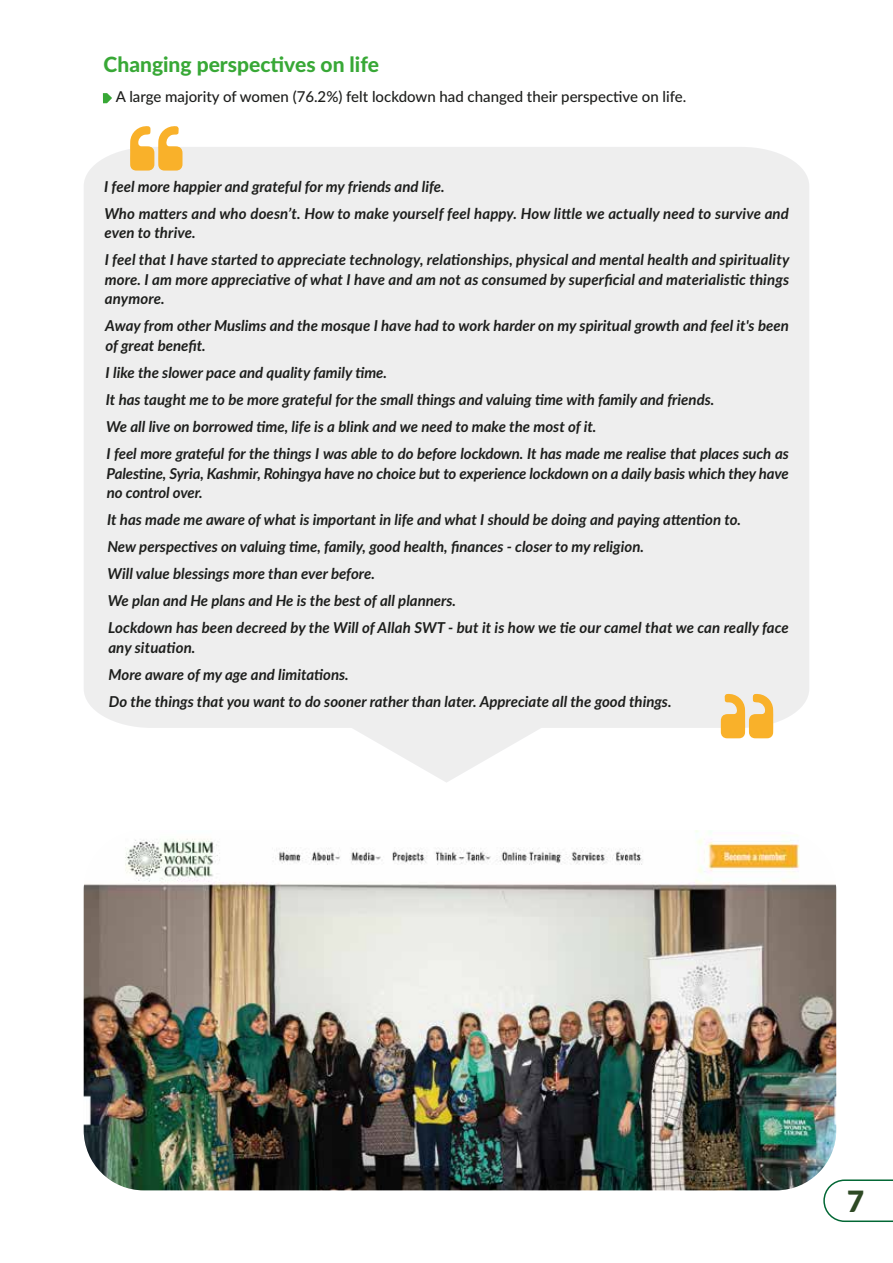
<style>
.page{position:relative;width:893px;height:1263px;background:#fff}
.page>*{position:absolute;margin:0;border:0;box-sizing:border-box;transform-origin:0 0}
.t1{font:900 29.4px "Lato";color:#2e4924}
.t2{font:800 21px "Lato";color:#38a836}
.t3{font:italic 700 15px/27px "Lato";color:#1d1e1c}
.t4{font:500 15px "Lato";color:#1d1e1c}
</style>
<div class="page">
<svg style="left:84px;top:147px;width:725px;height:635px;background:#efefef"></svg>
<svg style="left:823px;top:1179px;width:70px;height:43px"></svg>
<img style="left:84px;top:830px;width:752px;height:360px">
<svg style="left:103px;top:93px;width:9px;height:10px"></svg>
<svg style="left:130px;top:126px;width:53px;height:45px"></svg>
<svg style="left:721px;top:693px;width:52px;height:45px;background:#f5c56c"></svg>
<h2 class="t2" style="left:104px;top:49px;width:277px">Changing perspectives on life</h2>
<p class="t4" style="left:116px;top:86px;width:572px">A large majority of women (76.2%) felt lockdown had changed their perspective on life.</p>
<p class="t3" style="left:104px;top:172px;width:686px">I feel more happier and grateful for my friends and life.<br>Who matters and who doesn’t. How to make yourself feel happy. How little we actually need to survive and</p>
<p class="t3" style="left:104px;top:219px;width:686px">even to thrive.<br>I feel that I have started to appreciate technology, relationships, physical and mental health and spirituality</p>
<p class="t3" style="left:105px;top:269px;width:686px;line-height:19.5px">more. I am more appreciative of what I have and am not as consumed by superficial and materialistic things anymore.</p>
<p class="t3" style="left:105px;top:316px;width:685px;line-height:19.5px">Away from other Muslims and the mosque I have had to work harder on my spiritual growth and feel it's been of great benefit.</p>
<p class="t3" style="left:106px;top:358px;width:685px">I like the slower pace and quality family time.<br>It has taught me to be more grateful for the small things and valuing time with family and friends.<br>We all live on borrowed time, life is a blink and we need to make the most of it.<br>I feel more grateful for the things I was able to do before lockdown. It has made me realise that places such as</p>
<p class="t3" style="left:107px;top:463px;width:684px;line-height:19.5px">Palestine, Syria, Kashmir, Rohingya have no choice but to experience lockdown on a daily basis which they have no control over.</p>
<p class="t3" style="left:107px;top:505px;width:683px">It has made me aware of what is important in life and what I should be doing and paying attention to.<br>New perspectives on valuing time, family, good health, finances - closer to my religion.<br>Will value blessings more than ever before.<br>We plan and He plans and He is the best of all planners.<br>Lockdown has been decreed by the Will of Allah SWT - but it is how we tie our camel that we can really face</p>
<p class="t3" style="left:108px;top:633px;width:565px">any situation.<br>More aware of my age and limitations.<br>Do the things that you want to do sooner rather than later. Appreciate all the good things.</p>
<h1 class="t1" style="left:847px;top:1179px;width:19px">7</h1>
</div>
